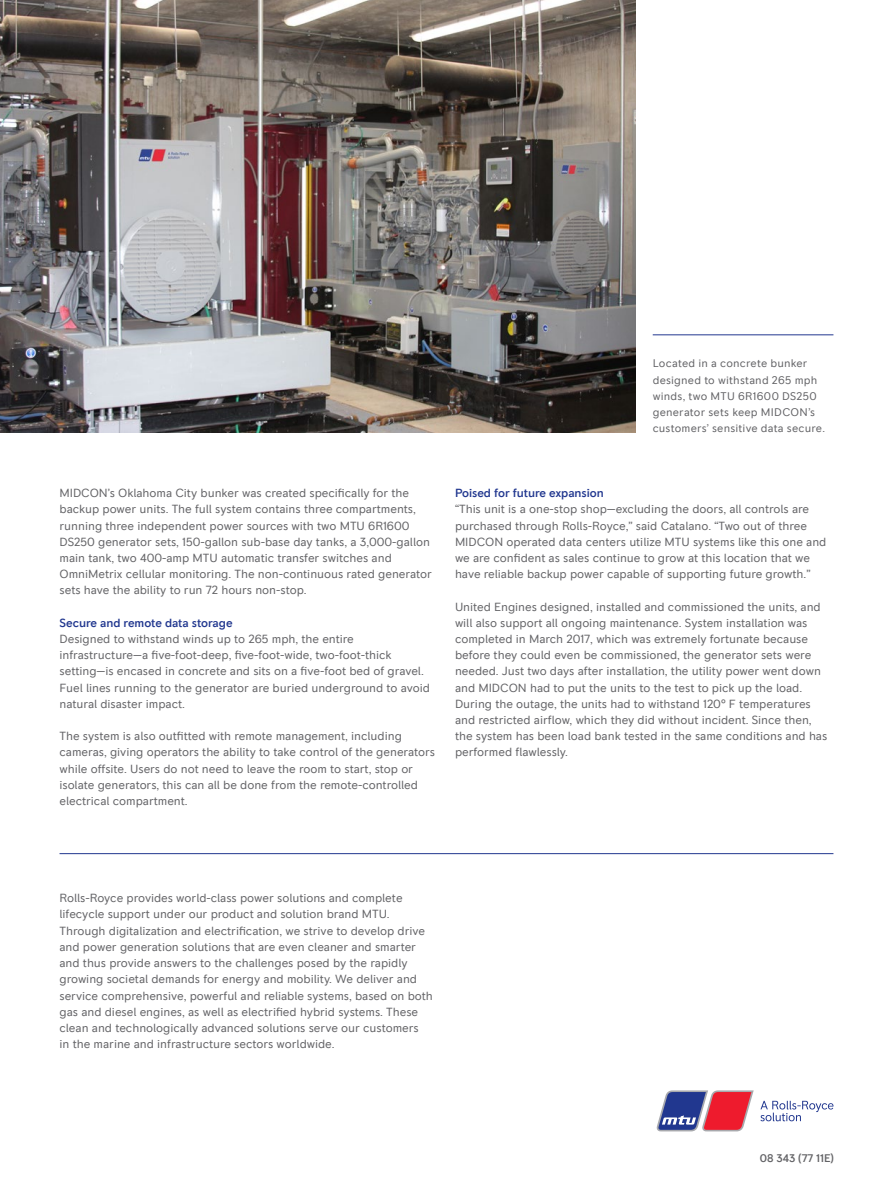
<style>
.page{position:relative;width:893px;height:1191px;background:#fff}
.page>*{position:absolute;margin:0;border:0;box-sizing:border-box;transform-origin:0 0}
.t1{font:12px/16.2px "RR Pioneer";letter-spacing:-.005em;color:#636366}
.t2{font:500 12px "RR Pioneer";letter-spacing:-.005em;color:#21378f}
.t3{font:11.25px/16.2px "RR Pioneer";letter-spacing:.015em;color:#636366}
.t4{font:500 11.25px "RR Pioneer";letter-spacing:-.005em;color:#636366}
</style>
<div class="page">
<hr style="left:653px;top:334px;width:180px;height:1px;background:#21378f">
<img style="left:0;top:0;width:636px;height:432px">
<hr style="left:60px;top:853px;width:773px;height:1px;background:#21378f">
<svg style="left:760px;top:1100px;width:73px;height:21px"></svg>
<svg style="left:657px;top:1090px;width:97px;height:41px"></svg>
<p class="t3" style="left:653px;top:355px;width:174px">Located in a concrete bunker designed to withstand 265 mph winds, two MTU 6R1600 DS250 generator sets keep MIDCON’s customers’ sensitive data secure.</p>
<p class="t1" style="left:60px;top:485px;width:374px">MIDCON’s Oklahoma City bunker was created specifically for the backup power units. The full system contains three compartments, running three independent power sources with two MTU 6R1600<br>DS250 generator sets, 150-gallon sub-base day tanks, a 3,000-gallon main tank, two 400-amp MTU automatic transfer switches and OmniMetrix cellular monitoring. The non-continuous rated generator sets have the ability to run 72 hours non-stop.</p>
<p class="t2" style="left:60px;top:615px;width:175px">Secure and remote data storage</p>
<p class="t1" style="left:60px;top:631px;width:372px">Designed to withstand winds up to 265 mph, the entire infrastructure—a five-foot-deep, five-foot-wide, two-foot-thick setting—is encased in concrete and sits on a five-foot bed of gravel.<br>Fuel lines running to the generator are buried underground to avoid natural disaster impact.</p>
<p class="t1" style="left:60px;top:728px;width:377px">The system is also outfitted with remote management, including cameras, giving operators the ability to take control of the generators while offsite. Users do not need to leave the room to start, stop or isolate generators, this can all be done from the remote-controlled electrical compartment.</p>
<p class="t2" style="left:455px;top:486px;width:150px">Poised for future expansion</p>
<p class="t1" style="left:455px;top:501px;width:373px">“This unit is a one-stop shop—excluding the doors, all controls are purchased through Rolls-Royce,” said Catalano. “Two out of three MIDCON operated data centers utilize MTU systems like this one and we are confident as sales continue to grow at this location that we have reliable backup power capable of supporting future growth.”</p>
<p class="t1" style="left:455px;top:598px;width:374px">United Engines designed, installed and commissioned the units, and will also support all ongoing maintenance. System installation was completed in March 2017, which was extremely fortunate because before they could even be commissioned, the generator sets were needed. Just two days after installation, the utility power went down and MIDCON had to put the units to the test to pick up the load.<br>During the outage, the units had to withstand 120° F temperatures and restricted airflow, which they did without incident. Since then, the system has been load bank tested in the same conditions and has performed flawlessly.</p>
<p class="t1" style="left:60px;top:890px;width:375px">Rolls-Royce provides world-class power solutions and complete lifecycle support under our product and solution brand MTU.<br>Through digitalization and electrification, we strive to develop drive and power generation solutions that are even cleaner and smarter and thus provide answers to the challenges posed by the rapidly growing societal demands for energy and mobility. We deliver and service comprehensive, powerful and reliable systems, based on both gas and diesel engines, as well as electrified hybrid systems. These clean and technologically advanced solutions serve our customers<br>in the marine and infrastructure sectors worldwide.</p>
<p class="t4" style="left:760px;top:1151px;width:75px">08 343 (77 11E)</p>
</div>
